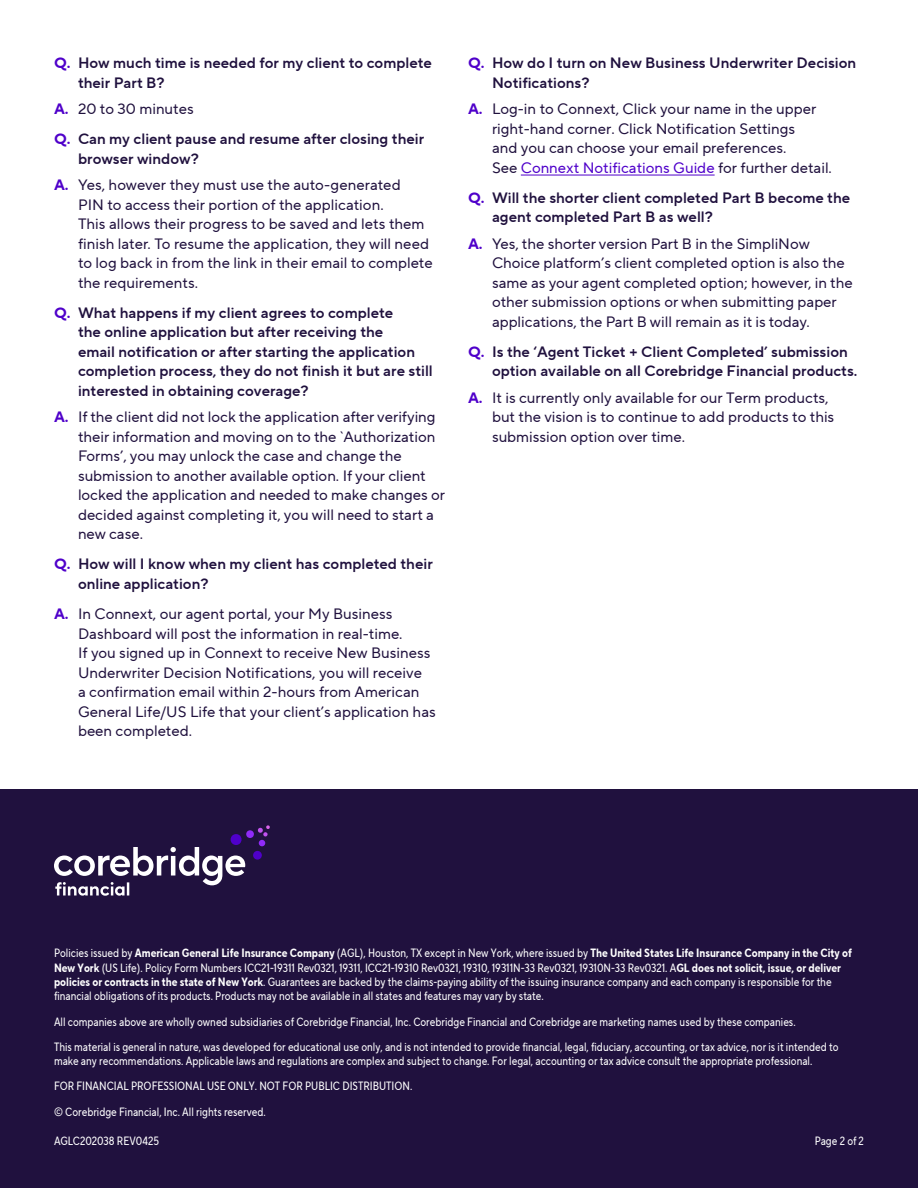
<style>
.page{position:relative;width:918px;height:1188px;background:#fff}
.page>*{position:absolute;margin:0;border:0;box-sizing:border-box;transform-origin:0 0}
.t1{font:15px/19.5px "TT Norms Pro";color:#20113e}
.t2{font:15px/19.5px "TT Norms Pro Dm Bd";color:#20113e}
.t3{font:12px/14.4px "TT Norms Pro Cond";color:#fff}
.s1{font-family:"TT Norms Pro";font-weight:700;color:#4f00ca}
.s2{font-weight:700;color:#4f00ca}
.s3{color:#4f00ca}
.s4{font-weight:700}
</style>
<div class="page">
<hr style="left:521px;top:175px;width:194px;height:1px;background:#4f00ca">
<div style="left:0;top:790px;width:918px;height:398px;background:#20113e"></div>
<svg style="left:54px;top:825px;width:216px;height:71px"></svg>
<div style="left:253px;top:851px;width:9px;height:9px;background:#4f00ca;border-radius:50%"></div>
<p class="t2" style="left:78px;top:53px;width:355px;text-indent:-24px"><span class="s1">Q.</span> How much time is needed for my client to complete their Part B?</p>
<p class="t1" style="left:54px;top:99px;width:141px"><span class="s2">A.</span> 20 to 30 minutes</p>
<p class="t2" style="left:78px;top:129px;width:348px;text-indent:-24px"><span class="s1">Q.</span> Can my client pause and resume after closing their browser window?</p>
<p class="t1" style="left:78px;top:175px;width:356px;text-indent:-24px"><span class="s2">A.</span> Yes, however they must use the auto-generated<br>PIN to access their portion of the application.<br>This allows their progress to be saved and lets them finish later. To resume the application, they will need to log back in from the link in their email to complete the requirements.</p>
<p class="t2" style="left:78px;top:303px;width:356px;text-indent:-24px"><span class="s1">Q.</span> What happens if my client agrees to complete<br>the online application but after receiving the<br>email notification or after starting the application completion process, they do not finish it but are still interested in obtaining coverage?</p>
<p class="t1" style="left:78px;top:407px;width:369px;text-indent:-24px"><span class="s2">A.</span> If the client did not lock the application after verifying their information and moving on to the `Authorization Forms’, you may unlock the case and change the submission to another available option. If your client locked the application and needed to make changes or decided against completing it, you will need to start a new case.</p>
<p class="t2" style="left:78px;top:554px;width:356px;text-indent:-24px"><span class="s1">Q.</span> How will I know when my client has completed their online application?</p>
<p class="t1" style="left:78px;top:604px;width:359px;text-indent:-24px"><span class="s2">A.</span> In Connext, our agent portal, your My Business Dashboard will post the information in real-time.<br>If you signed up in Connext to receive New Business Underwriter Decision Notifications, you will receive<br>a confirmation email within 2-hours from American General Life/US Life that your client’s application has been completed.</p>
<p class="t2" style="left:492px;top:53px;width:366px;text-indent:-24px"><span class="s1">Q.</span> How do I turn on New Business Underwriter Decision<br>Notifications?</p>
<p class="t1" style="left:492px;top:99px;width:341px;text-indent:-24px"><span class="s2">A.</span> Log-in to Connext, Click your name in the upper right-hand corner. Click Notification Settings<br>and you can choose your email preferences.<br>See <span class="s3">Connext Notifications Guide</span> for further detail.</p>
<p class="t2" style="left:492px;top:188px;width:360px;text-indent:-24px"><span class="s1">Q.</span> Will the shorter client completed Part B become the agent completed Part B as well?</p>
<p class="t1" style="left:492px;top:233px;width:362px;text-indent:-24px"><span class="s2">A.</span> Yes, the shorter version Part B in the SimpliNow Choice platform’s client completed option is also the same as your agent completed option; however, in the other submission options or when submitting paper applications, the Part B will remain as it is today.</p>
<p class="t2" style="left:492px;top:342px;width:367px;text-indent:-24px"><span class="s1">Q.</span> Is the ‘Agent Ticket + Client Completed’ submission option available on all Corebridge Financial products.</p>
<p class="t1" style="left:492px;top:388px;width:344px;text-indent:-24px"><span class="s2">A.</span> It is currently only available for our Term products, but the vision is to continue to add products to this submission option over time.</p>
<p class="t3" style="left:54px;top:946px;width:799px">Policies issued by <span class="s4">American General Life Insurance Company</span> (AGL), Houston, TX except in New York, where issued by <span class="s4">The United States Life Insurance Company in the City of New York</span> (US Life). Policy Form Numbers ICC21-19311 Rev0321, 19311, ICC21-19310 Rev0321, 19310, 19311N-33 Rev0321, 19310N-33 Rev0321. A<span class="s4">GL does not solicit, issue, or deliver policies or contracts in the state of New York</span>. Guarantees are backed by the claims-paying ability of the issuing insurance company and each company is responsible for the financial obligations of its products. Products may not be available in all states and features may vary by state.</p>
<p class="t3" style="left:54px;top:1014px;width:743px">All companies above are wholly owned subsidiaries of Corebridge Financial, Inc. Corebridge Financial and Corebridge are marketing names used by these companies.</p>
<p class="t3" style="left:54px;top:1039px;width:786px">This material is general in nature, was developed for educational use only, and is not intended to provide financial, legal, fiduciary, accounting, or tax advice, nor is it intended to make any recommendations. Applicable laws and regulations are complex and subject to change. For legal, accounting or tax advice consult the appropriate professional.</p>
<p class="t3" style="left:54px;top:1079px;width:360px">FOR FINANCIAL PROFESSIONAL USE ONLY. NOT FOR PUBLIC DISTRIBUTION.</p>
<p class="t3" style="left:54px;top:1104px;width:213px">© Corebridge Financial, Inc. All rights reserved.</p>
<p class="t3" style="left:54px;top:1134px;width:107px">AGLC202038 REV0425</p>
<p class="t3" style="left:815px;top:1134px;width:51px">Page 2 of 2</p>
</div>
